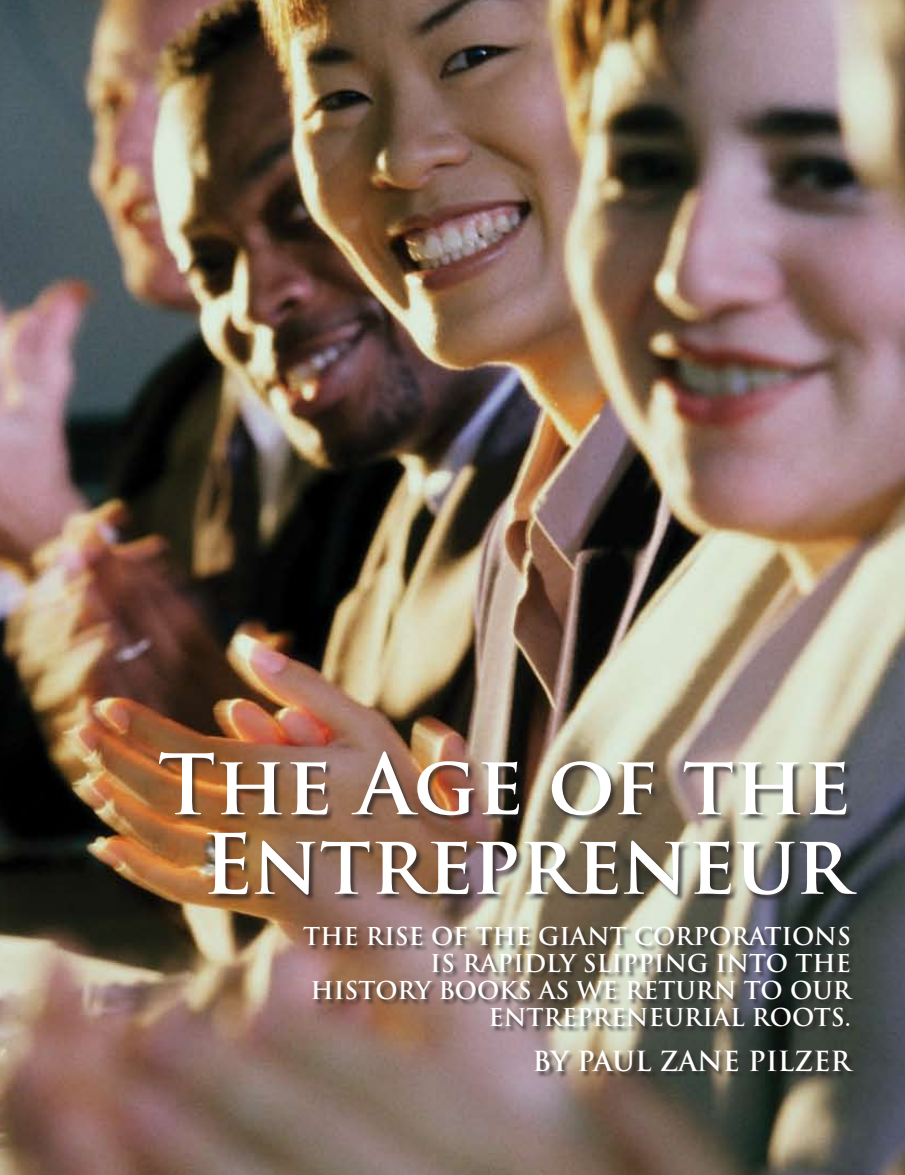
<style>
.page{position:relative;width:905px;height:1175px;background:#fff}
.page>*{position:absolute;margin:0;border:0;box-sizing:border-box;transform-origin:0 0}
.t1{font:700 81px/79.5px "Trajan Pro";letter-spacing:-.01em;color:#fff;text-align:center}
.t2{font:700 27px "Trajan Pro";color:#fff}
.t3{font:700 24px/27px "Trajan Pro";color:#fff;text-align:right}
</style>
<div class="page">
<img style="left:0;top:0;width:904px;height:1174px">
<div style="left:158px;top:751px;width:706px;height:152px;background:#221e1f;opacity:.75"></div>
<div style="left:303px;top:926px;width:556px;height:153px;background:#221e1f;opacity:.75"></div>
<h1 class="t1" style="left:158px;top:746px;width:700px">THE AGE OF THE<br>ENTREPRENEUR</h1>
<p class="t3" style="left:303px;top:923px;width:549px">THE RISE OF THE GIANT CORPORATIONS<br>IS RAPIDLY SLIPPING INTO THE<br>HISTORY BOOKS AS WE RETURN TO OUR<br>ENTREPRENEURIAL ROOTS.</p>
<p class="t2" style="left:532px;top:1044px;width:320px">BY PAUL ZANE PILZER</p>
</div>
